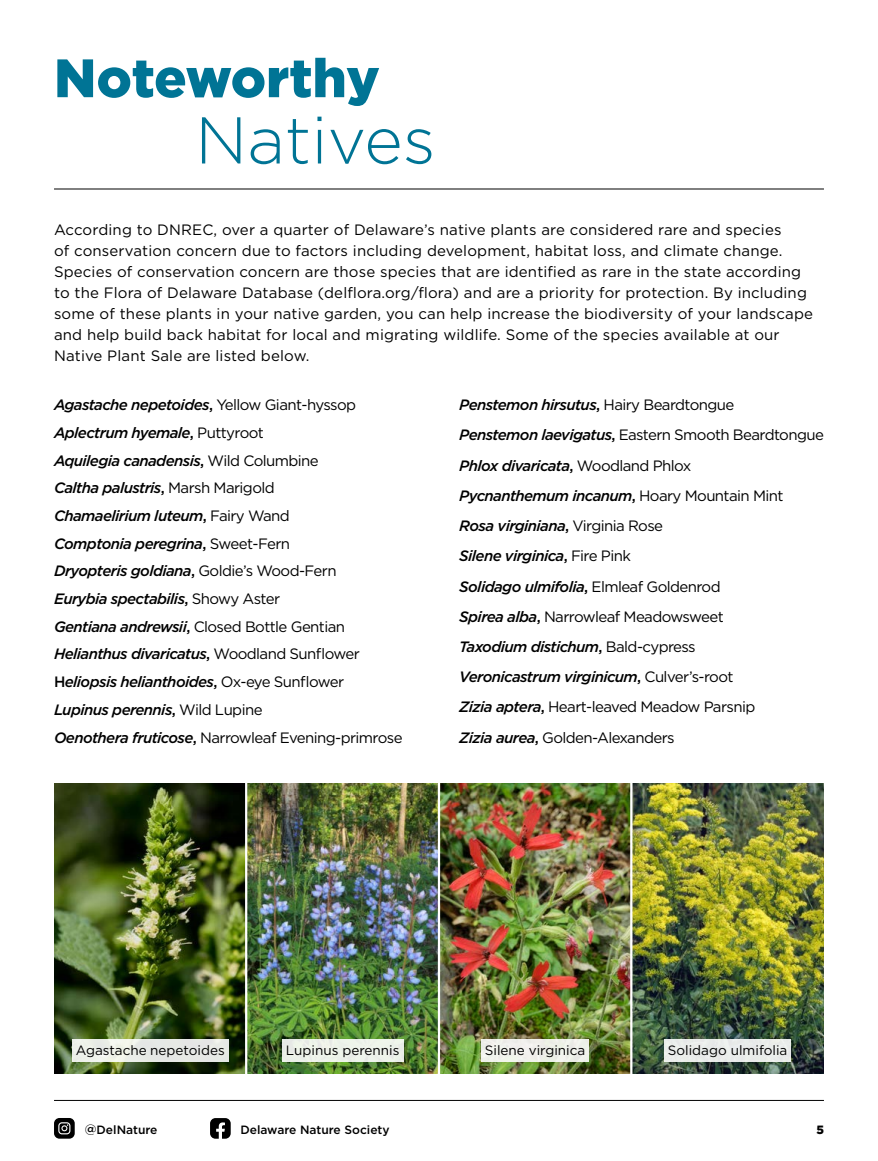
<style>
.page{position:relative;width:878px;height:1161px;background:#fff}
.page>*{position:absolute;margin:0;border:0;box-sizing:border-box;transform-origin:0 0}
.t1{font:300 66px "Gotham";color:#007495}
.t2{font:900 54px "Gotham";letter-spacing:-.005em;color:#007495}
.t3{font:15px/21px "Gotham";letter-spacing:.01em;color:#000}
.t4{font:italic 500 15px/27.8px "Gotham";letter-spacing:-.04em;color:#000}
.t5{font:15px/30.2px "Gotham";letter-spacing:-.04em;color:#000}
.t6{font:13.5px "Gotham";color:#000}
.t7{font:500 12px "Gotham";color:#000}
.t8{font:900 12px "Gotham";color:#000}
.s1{font-style:normal}
.s2{font-weight:400;font-style:normal}
.s3{font-weight:500;font-style:italic}
.s4{font-weight:500}
</style>
<div class="page">
<hr style="left:54px;top:1100px;width:770px;height:1px;background:#000">
<svg style="left:210px;top:1118px;width:21px;height:21px"></svg>
<svg style="left:54px;top:1118px;width:21px;height:21px"></svg>
<hr style="left:54px;top:189px;width:770px;height:1px;background:#000">
<img style="left:54px;top:783px;width:770px;height:290px">
<hr style="left:245px;top:773px;width:2px;height:311px;background:#fff">
<hr style="left:438px;top:773px;width:2px;height:311px;background:#fff">
<hr style="left:630px;top:773px;width:2px;height:311px;background:#fff">
<div style="left:72px;top:1039px;width:156px;height:22px;background:linear-gradient(to right,#eff2ea,#e4e5e4)"></div>
<div style="left:282px;top:1039px;width:121px;height:22px;background:#edf2ea"></div>
<div style="left:481px;top:1039px;width:108px;height:22px;background:#eff0eb"></div>
<div style="left:664px;top:1039px;width:127px;height:22px;background:#e9ecea"></div>
<h2 class="t2" style="left:54px;top:41px;width:327px">Noteworthy</h2>
<h1 class="t1" style="left:195px;top:98px;width:242px">Natives</h1>
<p class="t3" style="left:54px;top:219px;width:760px">According to DNREC, over a quarter of Delaware’s native plants are considered rare and species<br>of conservation concern due to factors including development, habitat loss, and climate change.<br>Species of conservation concern are those species that are identified as rare in the state according to the Flora of Delaware Database (delflora.org/flora) and are a priority for protection. By including some of these plants in your native garden, you can help increase the biodiversity of your landscape and help build back habitat for local and migrating wildlife. Some of the species available at our Native Plant Sale are listed below.</p>
<p class="t4" style="left:54px;top:391px;width:350px">Agastache nepetoides<span class="s1">,</span> <span class="s2">Yellow Giant-hyssop </span>Aplectrum hyemale<span class="s1">,</span> <span class="s2">Puttyroot<br></span>Aquilegia canadensis<span class="s1">,</span> <span class="s2">Wild Columbine<br></span>Caltha palustris<span class="s1">,</span> <span class="s2">Marsh Marigold<br></span>Chamaelirium luteum<span class="s1">,</span> <span class="s2">Fairy Wand<br></span>Comptonia peregrina<span class="s1">,</span> <span class="s2">Sweet-Fern<br></span>Dryopteris goldiana<span class="s1">,</span> <span class="s2">Goldie’s Wood-Fern<br></span>Eurybia spectabilis<span class="s1">,</span> <span class="s2">Showy Aster<br></span>Gentiana andrewsii<span class="s1">,</span> <span class="s2">Closed Bottle Gentian </span>Helianthus divaricatus<span class="s1">,</span> <span class="s2">Woodland Sunflower </span><span class="s1">H</span>eliopsis helianthoides<span class="s1">,</span> <span class="s2">Ox-eye Sunflower </span>Lupinus perennis<span class="s1">,</span> <span class="s2">Wild Lupine<br></span>Oenothera fruticose<span class="s1">,</span> <span class="s2">Narrowleaf Evening-primrose</span></p>
<p class="t5" style="left:459px;top:390px;width:366px"><span class="s3">Penstemon hirsutus</span><span class="s4">,</span> Hairy Beardtongue<br><span class="s3">Penstemon laevigatus</span><span class="s4">,</span> Eastern Smooth Beardtongue <span class="s3">Phlox divaricata</span><span class="s4">,</span> Woodland Phlox<br><span class="s3">Pycnanthemum incanum</span><span class="s4">,</span> Hoary Mountain Mint<br><span class="s3">Rosa virginiana</span><span class="s4">,</span> Virginia Rose<br><span class="s3">Silene virginica</span><span class="s4">,</span> Fire Pink<br><span class="s3">Solidago ulmifolia</span><span class="s4">,</span> Elmleaf Goldenrod<br><span class="s3">Spirea alba</span><span class="s4">,</span> Narrowleaf Meadowsweet<br><span class="s3">Taxodium distichum</span><span class="s4">,</span> Bald-cypress<br><span class="s3">Veronicastrum virginicum</span><span class="s4">,</span> Culver’s-root<br><span class="s3">Zizia aptera</span><span class="s4">,</span> Heart-leaved Meadow Parsnip<br><span class="s3">Zizia aurea</span><span class="s4">,</span> Golden-Alexanders</p>
<p class="t6" style="left:76px;top:1042px;width:150px">Agastache nepetoides</p>
<p class="t6" style="left:286px;top:1042px;width:115px">Lupinus perennis</p>
<p class="t6" style="left:485px;top:1042px;width:102px">Silene virginica</p>
<p class="t6" style="left:667px;top:1042px;width:121px">Solidago ulmifolia</p>
<p class="t7" style="left:85px;top:1122px;width:74px">@DelNature</p>
<p class="t7" style="left:240px;top:1122px;width:151px">Delaware Nature Society</p>
<p class="t8" style="left:816px;top:1122px;width:9px">5</p>
</div>
